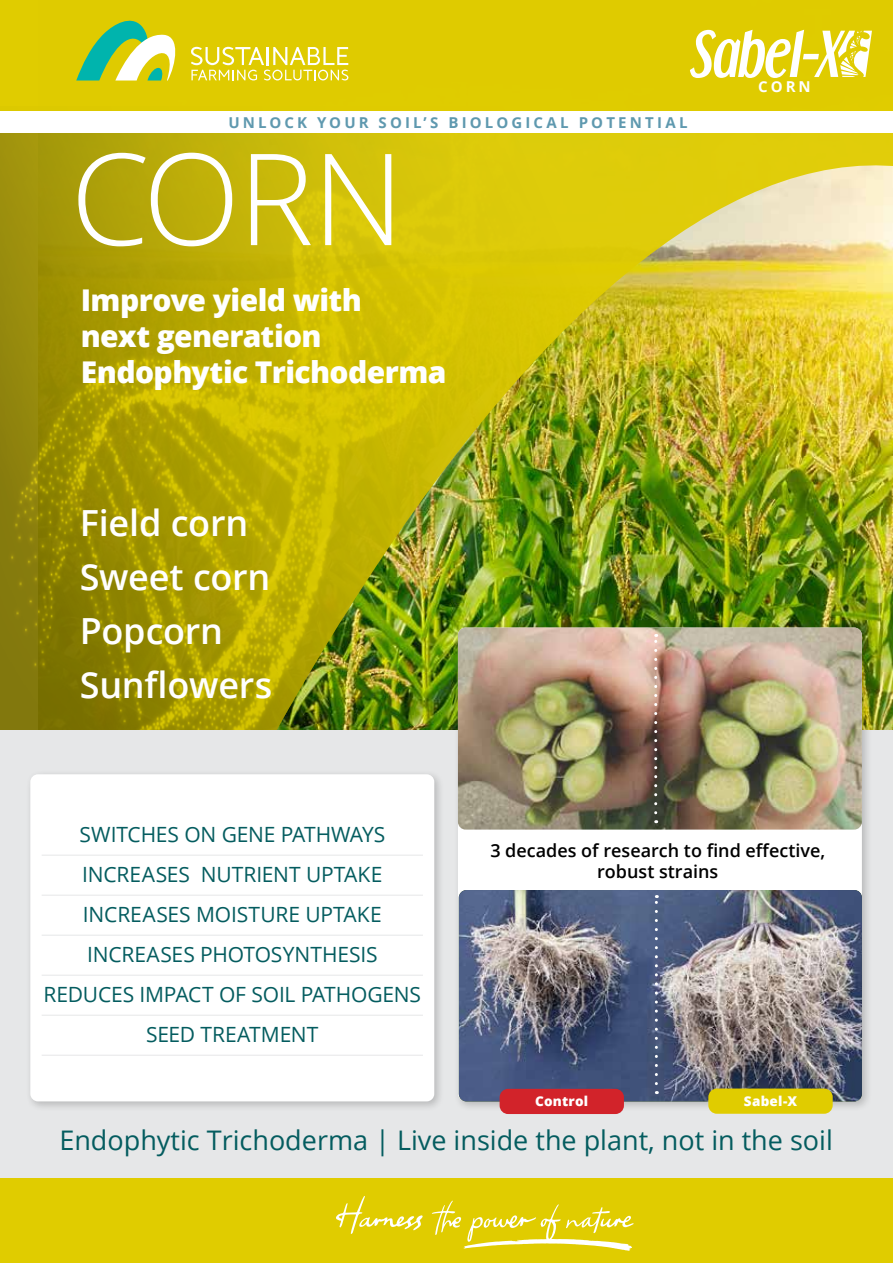
<style>
.page{position:relative;width:893px;height:1263px;background:#fff}
.page>*{position:absolute;margin:0;border:0;box-sizing:border-box;transform-origin:0 0}
.t1{font:300 127.5px "Open Sans";color:#fff}
.t2{font:600 36px/54px "Open Sans";letter-spacing:-.005em;color:#fff}
.t3{font:800 30px/36px "Open Sans";letter-spacing:-.02em;color:#fff}
.t4{font:27px "Open Sans";color:#045c5f}
.t5{font:21px/40px "Open Sans";letter-spacing:-.01em;color:#045c5f;text-align:center}
.t6{font:600 18px/21.6px "Open Sans";color:#000;text-align:center}
.t7{font:700 15px "Open Sans";letter-spacing:.21em;color:#5f99af}
.t8{font:700 15px "Open Sans";color:#fff}
.t9{font:800 13.5px "Open Sans";letter-spacing:.015em;color:#fff}
</style>
<div class="page">
<img style="left:601px;top:133px;width:292px;height:597px">
<img style="left:0;top:133px;width:601px;height:597px">
<div style="left:0;top:730px;width:893px;height:457px;background:#e6e7e8"></div>
<div style="left:25px;top:769px;width:420px;height:343px;background:#000;opacity:.2"></div>
<div style="left:30px;top:774px;width:404px;height:327px;background:#fff;border-radius:8px"></div>
<hr style="left:42px;top:855px;width:381px;height:1px;background:#e6e7e8">
<hr style="left:42px;top:895px;width:381px;height:1px;background:#e6e7e8">
<hr style="left:42px;top:935px;width:381px;height:1px;background:#e6e7e8">
<hr style="left:42px;top:975px;width:381px;height:1px;background:#e6e7e8">
<hr style="left:42px;top:1015px;width:381px;height:1px;background:#e6e7e8">
<hr style="left:42px;top:1055px;width:381px;height:1px;background:#e6e7e8">
<div style="left:453px;top:622px;width:419px;height:490px;background:#000;opacity:.2"></div>
<div style="left:458px;top:628px;width:404px;height:473px;background:#fff;border-radius:8px"></div>
<img style="left:458px;top:628px;width:404px;height:201px">
<img style="left:459px;top:890px;width:403px;height:211px">
<div style="left:500px;top:1089px;width:124px;height:25px;background:#d2232a;border-radius:9px"></div>
<div style="left:708px;top:1088px;width:125px;height:26px;background:#e0cc00;border-radius:9px"></div>
<svg style="left:655px;top:895px;width:3px;height:189px"></svg>
<svg style="left:654px;top:634px;width:3px;height:179px"></svg>
<div style="left:0;top:0;width:893px;height:111px;background:#e0cc00"></div>
<div style="left:0;top:1178px;width:893px;height:85px;background:#e0cc00"></div>
<svg style="left:191px;top:47px;width:157px;height:33px"></svg>
<svg style="left:76px;top:21px;width:100px;height:60px"></svg>
<svg style="left:690px;top:30px;width:182px;height:48px"></svg>
<svg style="left:336px;top:1196px;width:87px;height:38px"></svg>
<svg style="left:432px;top:1200px;width:202px;height:51px"></svg>
<p class="t7" style="left:228px;top:112px;width:461px">UNLOCK YOUR SOIL’S BIOLOGICAL POTENTIAL</p>
<h1 class="t1" style="left:70px;top:111px;width:335px">CORN</h1>
<h3 class="t3" style="left:81px;top:281px;width:367px">Improve yield with<br>next generation<br>Endophytic Trichoderma</h3>
<h2 class="t2" style="left:80px;top:495px;width:194px">Field corn<br>Sweet corn<br>Popcorn<br>Sunflowers</h2>
<p class="t8" style="left:758px;top:76px;width:54px">CORN</p>
<p class="t5" style="left:44px;top:814px;width:379px">SWITCHES ON GENE PATHWAYS<br>INCREASES NUTRIENT UPTAKE<br>INCREASES MOISTURE UPTAKE<br>INCREASES PHOTOSYNTHESIS<br>REDUCES IMPACT OF SOIL PATHOGENS<br>SEED TREATMENT</p>
<p class="t6" style="left:490px;top:839px;width:336px">3 decades of research to find effective, robust strains</p>
<p class="t9" style="left:535px;top:1091px;width:55px">Control</p>
<p class="t9" style="left:744px;top:1091px;width:55px">Sabel-X</p>
<p class="t4" style="left:59px;top:1121px;width:775px">Endophytic Trichoderma | Live inside the plant, not in the soil</p>
</div>
